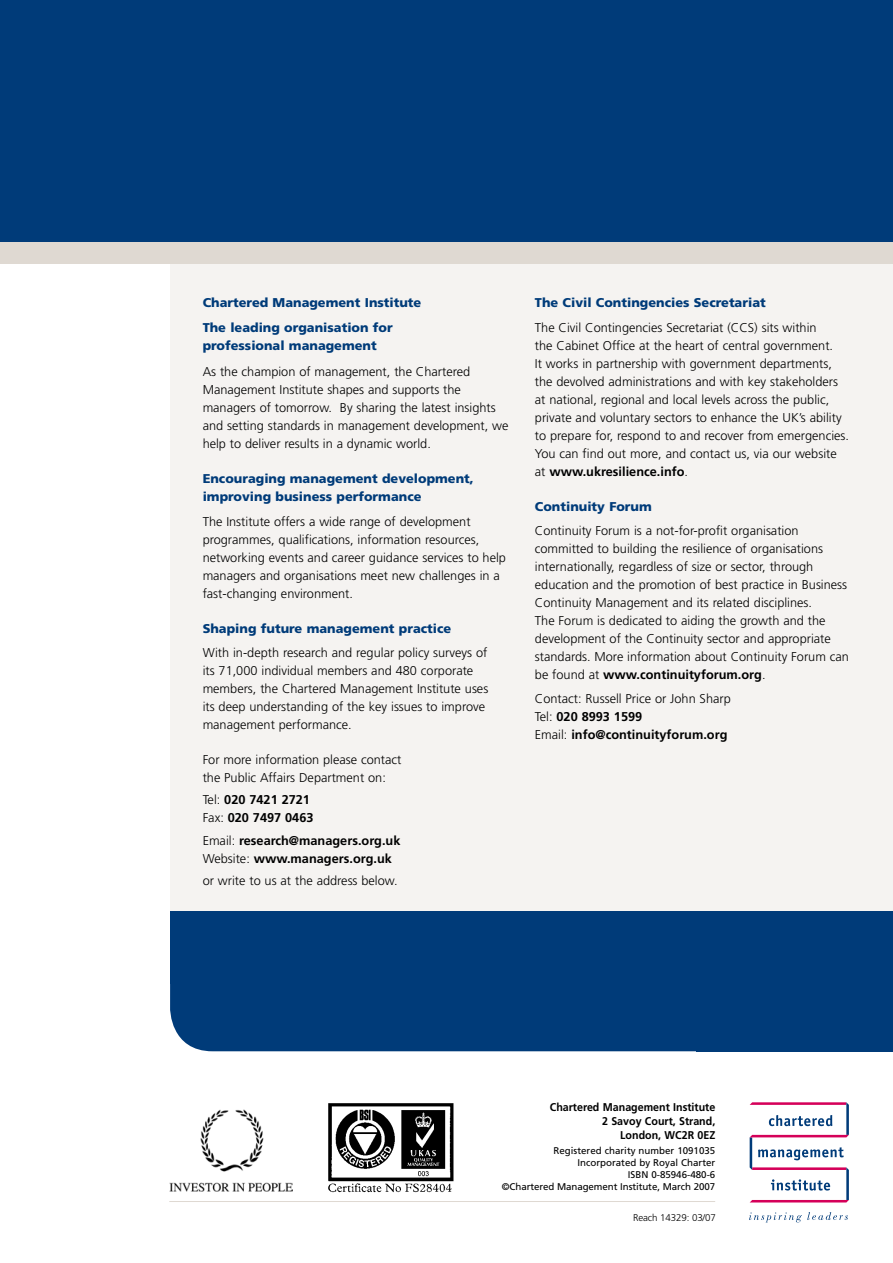
<style>
.page{position:relative;width:893px;height:1263px;background:#fff}
.page>*{position:absolute;margin:0;border:0;box-sizing:border-box;transform-origin:0 0}
.t1{font:300 12.75px/18px "Frutiger";color:#000}
.t2{font:900 12.75px/24.5px "Frutiger";color:#003b79}
.t3{font:700 12.75px/18px "Frutiger";color:#000}
.t4{font:700 11.25px/13.6px "Frutiger";color:#000;text-align:right;scale:.95 1}
.t5{font:9.75px/11.7px "Frutiger";color:#000;text-align:right}
.t6{font:300 9.75px "Frutiger";letter-spacing:-.015em;color:#000}
.s1{font-weight:300}
.s2{font-weight:700}
</style>
<div class="page">
<div style="left:170px;top:253px;width:723px;height:683px;background:#f5f3f1"></div>
<div style="left:0;top:0;width:893px;height:252px;background:#003b79"></div>
<div style="left:0;top:242px;width:893px;height:22px;background:#dfd9d2"></div>
<img style="left:169px;top:1109px;width:124px;height:83px">
<img style="left:328px;top:1103px;width:126px;height:90px">
<svg style="left:750px;top:1102px;width:99px;height:100px"></svg>
<svg style="left:749px;top:1212px;width:99px;height:10px"></svg>
<hr style="left:169px;top:1201px;width:546px;height:1px;background:#dfd9d2">
<div style="left:697px;top:911px;width:196px;height:140px;background:#003b79"></div>
<div style="left:170px;top:911px;width:723px;height:140px;background:#003b79;border-radius:43px"></div>
<p class="t2" style="left:203px;top:290px;width:220px">Chartered Management Institute<br>The leading organisation for</p>
<p class="t2" style="left:203px;top:333px;width:176px">professional management</p>
<p class="t1" style="left:203px;top:363px;width:307px">As the champion of management, the Chartered Management Institute shapes and supports the managers of tomorrow. By sharing the latest insights and setting standards in management development, we help to deliver results in a dynamic world.</p>
<p class="t2" style="left:203px;top:470px;width:273px;line-height:18px">Encouraging management development, improving business performance</p>
<p class="t1" style="left:203px;top:512px;width:305px">The Institute offers a wide range of development programmes, qualifications, information resources, networking events and career guidance services to help managers and organisations meet new challenges in a fast-changing environment.</p>
<p class="t2" style="left:203px;top:616px;width:250px">Shaping future management practice</p>
<p class="t1" style="left:203px;top:644px;width:287px">With in-depth research and regular policy surveys of its 71,000 individual members and 480 corporate members, the Chartered Management Institute uses its deep understanding of the key issues to improve management performance.</p>
<p class="t1" style="left:203px;top:751px;width:200px">For more information please contact the Public Affairs Department on:</p>
<p class="t3" style="left:203px;top:791px;width:112px"><span class="s1">Tel:</span> 020 7421 2721<br><span class="s1">Fax:</span> 020 7497 0463</p>
<p class="t3" style="left:203px;top:831px;width:199px"><span class="s1">Email:</span> research@managers.org.uk<br><span class="s1">Website:</span> www.managers.org.uk</p>
<p class="t1" style="left:203px;top:871px;width:196px">or write to us at the address below.</p>
<p class="t2" style="left:535px;top:290px;width:232px">The Civil Contingencies Secretariat</p>
<p class="t1" style="left:535px;top:318px;width:316px">The Civil Contingencies Secretariat (CCS) sits within<br>the Cabinet Office at the heart of central government.<br>It works in partnership with government departments, the devolved administrations and with key stakeholders at national, regional and local levels across the public, private and voluntary sectors to enhance the UK’s ability to prepare for, respond to and recover from emergencies.<br>You can find out more, and contact us, via our website at <span class="s2">www.ukresilience.info</span>.</p>
<p class="t2" style="left:535px;top:494px;width:118px">Continuity Forum</p>
<p class="t1" style="left:535px;top:522px;width:316px">Continuity Forum is a not-for-profit organisation committed to building the resilience of organisations internationally, regardless of size or sector, through education and the promotion of best practice in Business Continuity Management and its related disciplines.<br>The Forum is dedicated to aiding the growth and the development of the Continuity sector and appropriate standards. More information about Continuity Forum can be found at <span class="s2">www.continuityforum.org</span>.</p>
<p class="t1" style="left:535px;top:690px;width:197px">Contact: Russell Price or John Sharp<br>Tel: <span class="s2">020 8993 1599<br></span>Email: <span class="s2">info@continuityforum.org</span></p>
<p class="t4" style="left:550px;top:1100px;width:176px">Chartered Management Institute<br>2 Savoy Court, Strand,<br>London, WC2R 0EZ</p>
<p class="t5" style="left:502px;top:1145px;width:215px">Registered charity number 1091035<br>Incorporated by Royal Charter<br>ISBN 0-85946-480-6<br>©Chartered Management Institute, March 2007</p>
<p class="t6" style="left:633px;top:1212px;width:84px">Reach 14329: 03/07</p>
</div>
